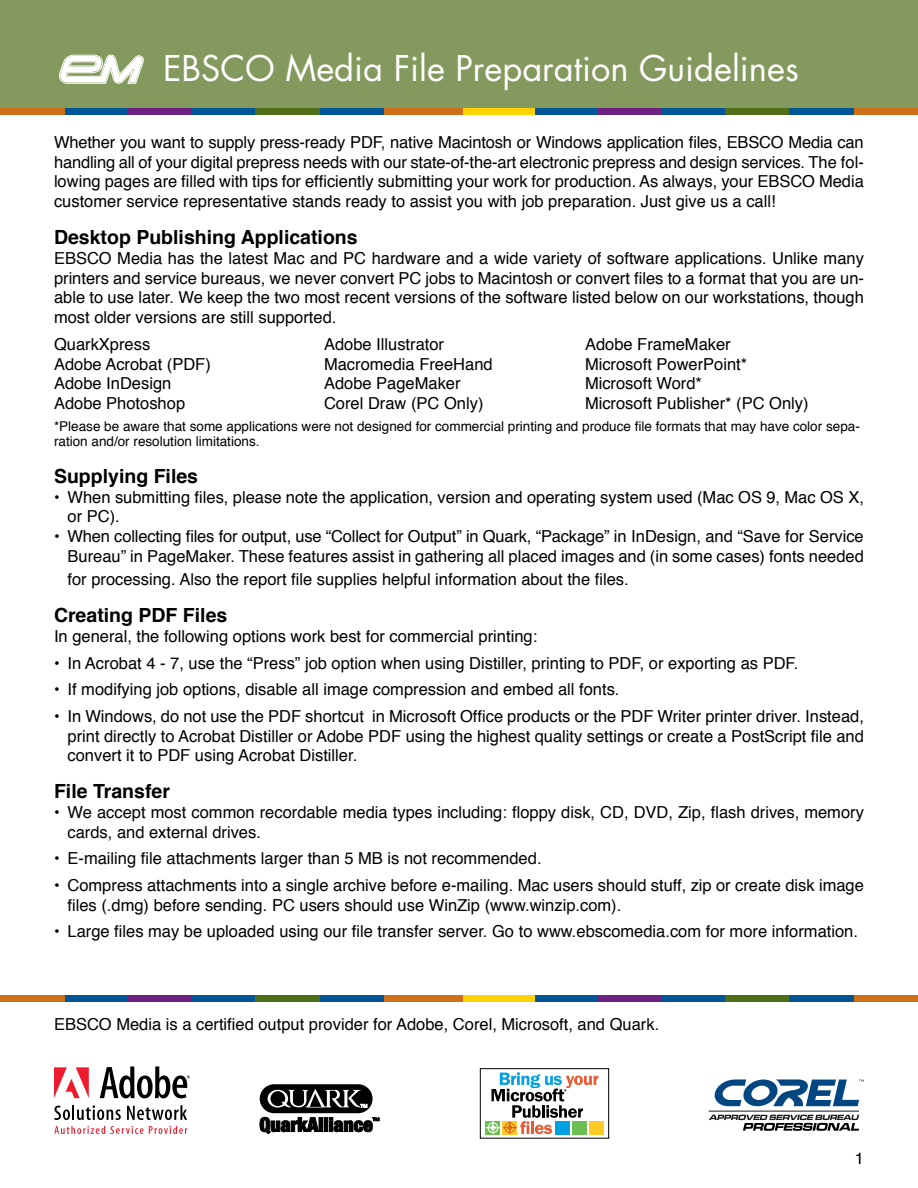
<style>
.page{position:relative;width:918px;height:1188px;background:#fff}
.page>*{position:absolute;margin:0;border:0;box-sizing:border-box;transform-origin:0 0}
.t1{font:34.5px "Futura";color:#fff}
.t2{font:700 19.5px "Helvetica";color:#000}
.t3{font:16.5px/19.8px "Helvetica";color:#000;text-align:justify}
.t4{font:13.5px/15px "Helvetica";color:#000}
</style>
<div class="page">
<div style="left:0;top:0;width:918px;height:115px;background:#84995d"></div>
<div style="left:455px;top:108px;width:80px;height:7px;background:#ffd200"></div>
<div style="left:535px;top:108px;width:64px;height:7px;background:#005596"></div>
<div style="left:599px;top:108px;width:64px;height:7px;background:#6c207f"></div>
<div style="left:662px;top:108px;width:64px;height:7px;background:#005596"></div>
<div style="left:726px;top:108px;width:64px;height:7px;background:#4f6e18"></div>
<div style="left:790px;top:108px;width:64px;height:7px;background:#005596"></div>
<div style="left:854px;top:108px;width:64px;height:7px;background:#ce7019"></div>
<div style="left:0;top:108px;width:66px;height:7px;background:#ce7019"></div>
<div style="left:65px;top:108px;width:64px;height:7px;background:#005596"></div>
<div style="left:129px;top:108px;width:64px;height:7px;background:#6c207f"></div>
<div style="left:192px;top:108px;width:64px;height:7px;background:#005596"></div>
<div style="left:256px;top:108px;width:64px;height:7px;background:#4f6e18"></div>
<div style="left:320px;top:108px;width:64px;height:7px;background:#005596"></div>
<div style="left:384px;top:108px;width:79px;height:7px;background:#ce7019"></div>
<svg style="left:59px;top:55px;width:85px;height:29px"></svg>
<svg style="left:714px;top:1080px;width:150px;height:26px"></svg>
<hr style="left:709px;top:1111px;width:150px;height:1px;background:#1f1a17">
<svg style="left:709px;top:1115px;width:150px;height:16px"></svg>
<div style="left:589px;top:1121px;width:15px;height:13px;background:#fdcb26"></div>
<svg style="left:485px;top:1072px;width:114px;height:63px"></svg>
<div style="left:480px;top:1069px;width:129px;height:69px;border:1px solid #000"></div>
<svg style="left:260px;top:1084px;width:119px;height:50px"></svg>
<svg style="left:54px;top:1105px;width:67px;height:15px"></svg>
<svg style="left:127px;top:1105px;width:60px;height:15px"></svg>
<svg style="left:100px;top:1066px;width:90px;height:32px"></svg>
<svg style="left:54px;top:1067px;width:35px;height:31px"></svg>
<svg style="left:54px;top:1126px;width:89px;height:8px"></svg>
<svg style="left:149px;top:1126px;width:38px;height:8px"></svg>
<div style="left:455px;top:996px;width:81px;height:6px;background:#ffd200"></div>
<div style="left:535px;top:996px;width:64px;height:6px;background:#005596"></div>
<div style="left:599px;top:996px;width:64px;height:6px;background:#6c207f"></div>
<div style="left:662px;top:996px;width:64px;height:6px;background:#005596"></div>
<div style="left:726px;top:996px;width:64px;height:6px;background:#4f6e18"></div>
<div style="left:790px;top:996px;width:64px;height:6px;background:#005596"></div>
<div style="left:854px;top:996px;width:64px;height:6px;background:#ce7019"></div>
<div style="left:0;top:996px;width:66px;height:6px;background:#ce7019"></div>
<div style="left:65px;top:996px;width:64px;height:6px;background:#005596"></div>
<div style="left:129px;top:996px;width:64px;height:6px;background:#6c207f"></div>
<div style="left:192px;top:996px;width:64px;height:6px;background:#005596"></div>
<div style="left:256px;top:996px;width:64px;height:6px;background:#4f6e18"></div>
<div style="left:320px;top:996px;width:64px;height:6px;background:#005596"></div>
<div style="left:384px;top:996px;width:79px;height:6px;background:#ce7019"></div>
<h1 class="t1" style="left:163px;top:45px;width:637px">EBSCO Media File Preparation Guidelines</h1>
<h1 class="t1" style="left:54px;top:57px;width:407px">File Preparation Guidelines</h1>
<p class="t3" style="left:54px;top:133px;width:811px">Whether you want to supply press-ready PDF, native Macintosh or Windows application files, EBSCO Media can handling all of your digital prepress needs with our state-of-the-art electronic prepress and design services. The fol&shy;lowing pages are filled with tips for efficiently submitting your work for production. As always, your EBSCO Media customer service representative stands ready to assist you with job preparation. Just give us a call!</p>
<p class="t2" style="left:54px;top:224px;width:305px">Desktop Publishing Applications</p>
<p class="t3" style="left:54px;top:249px;width:811px">EBSCO Media has the latest Mac and PC hardware and a wide variety of software applications. Unlike many printers and service bureaus, we never convert PC jobs to Macintosh or convert files to a format that you are un&shy;able to use later. We keep the two most recent versions of the software listed below on our workstations, though most older versions are still supported.</p>
<p class="t3" style="left:54px;top:335px;width:98px">QuarkXpress</p>
<p class="t3" style="left:324px;top:335px;width:122px">Adobe Illustrator</p>
<p class="t3" style="left:585px;top:335px;width:147px">Adobe FrameMaker</p>
<p class="t3" style="left:54px;top:355px;width:158px">Adobe Acrobat (PDF)</p>
<p class="t3" style="left:324px;top:355px;width:170px">Macromedia FreeHand</p>
<p class="t3" style="left:585px;top:355px;width:164px">Microsoft PowerPoint*</p>
<p class="t3" style="left:54px;top:375px;width:119px">Adobe InDesign</p>
<p class="t3" style="left:324px;top:375px;width:138px">Adobe PageMaker</p>
<p class="t3" style="left:585px;top:375px;width:119px">Microsoft Word*</p>
<p class="t3" style="left:54px;top:394px;width:133px">Adobe Photoshop</p>
<p class="t3" style="left:324px;top:394px;width:161px">Corel Draw (PC Only)</p>
<p class="t3" style="left:585px;top:394px;width:225px">Microsoft Publisher* (PC Only)</p>
<p class="t4" style="left:54px;top:419px;width:807px">*Please be aware that some applications were not designed for commercial printing and produce file formats that may have color sepa&shy;ration and/or resolution limitations.</p>
<p class="t2" style="left:54px;top:463px;width:146px">Supplying Files</p>
<p class="t3" style="left:68px;top:488px;width:798px;text-indent:-14px">• When submitting files, please note the application, version and operating system used (Mac OS 9, Mac OS X, or PC).</p>
<p class="t3" style="left:54px;top:528px;width:811px;text-align:right">• When collecting files for output, use “Collect for Output” in Quark, “Package” in InDesign, and “Save for Service<br>Bureau” in PageMaker. These features assist in gathering all placed images and (in some cases) fonts needed</p>
<p class="t3" style="left:68px;top:571px;width:563px">for processing. Also the report file supplies helpful information about the files.</p>
<p class="t2" style="left:54px;top:602px;width:175px">Creating PDF Files</p>
<p class="t3" style="left:54px;top:627px;width:485px">In general, the following options work best for commercial printing:</p>
<p class="t3" style="left:54px;top:654px;width:746px">• In Acrobat 4 - 7, use the “Press” job option when using Distiller, printing to PDF, or exporting as PDF.</p>
<p class="t3" style="left:54px;top:681px;width:567px">• If modifying job options, disable all image compression and embed all fonts.</p>
<p class="t3" style="left:67px;top:707px;width:798px;text-indent:-13px">• In Windows, do not use the PDF shortcut in Microsoft Office products or the PDF Writer printer driver. Instead, print directly to Acrobat Distiller or Adobe PDF using the highest quality settings or create a PostScript file and convert it to PDF using Acrobat Distiller.</p>
<p class="t2" style="left:54px;top:778px;width:117px">File Transfer</p>
<p class="t3" style="left:68px;top:803px;width:798px;text-indent:-14px">• We accept most common recordable media types including: floppy disk, CD, DVD, Zip, flash drives, memory cards, and external drives.</p>
<p class="t3" style="left:54px;top:850px;width:489px">• E-mailing file attachments larger than 5 MB is not recommended.</p>
<p class="t3" style="left:68px;top:876px;width:798px;text-indent:-13px">• Compress attachments into a single archive before e-mailing. Mac users should stuff, zip or create disk image files (.dmg) before sending. PC users should use WinZip (www.winzip.com).</p>
<p class="t3" style="left:54px;top:923px;width:806px">• Large files may be uploaded using our file transfer server. Go to www.ebscomedia.com for more information.</p>
<p class="t3" style="left:54px;top:1016px;width:607px">EBSCO Media is a certified output provider for Adobe, Corel, Microsoft, and Quark.</p>
<p class="t3" style="left:855px;top:1149px;width:11px">1</p>
</div>
